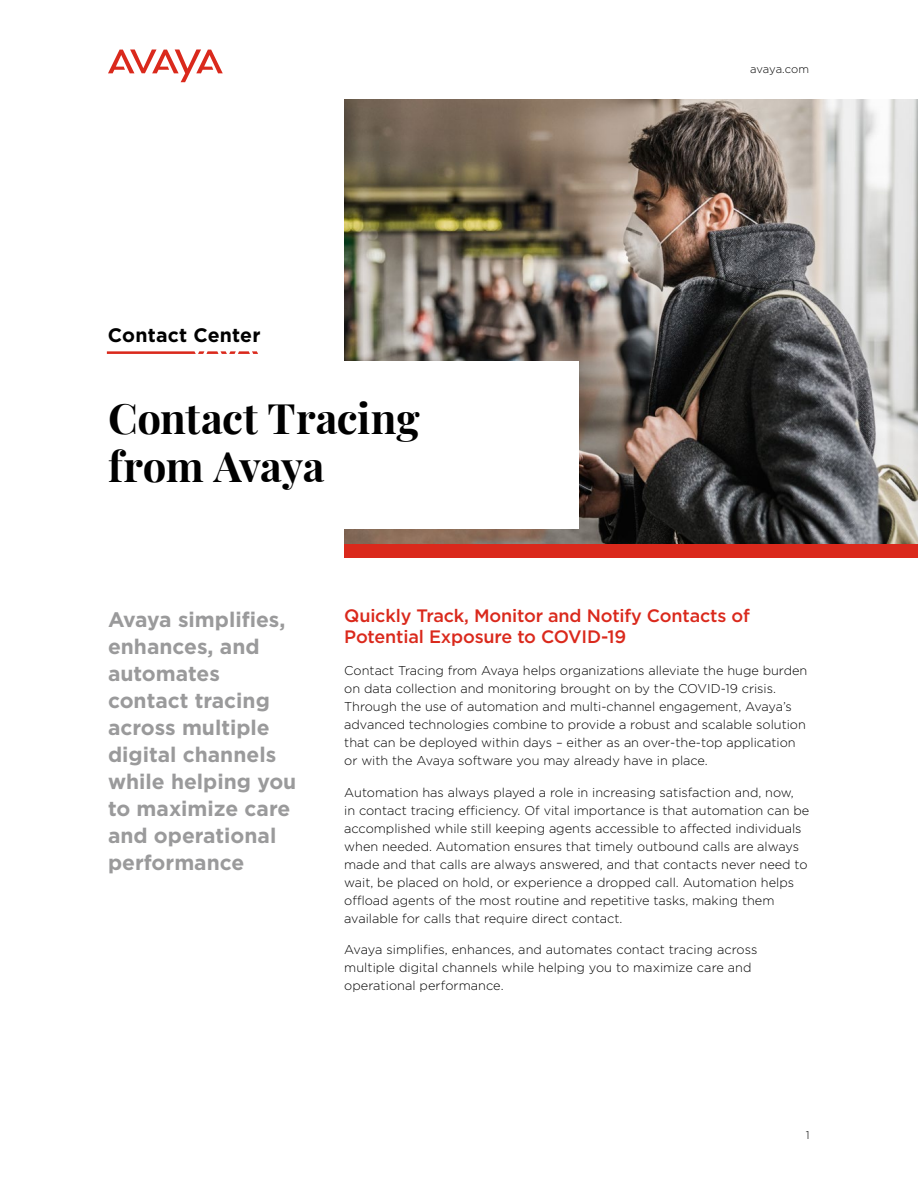
<style>
.page{position:relative;width:918px;height:1188px;background:#fff}
.page>*{position:absolute;margin:0;border:0;box-sizing:border-box;transform-origin:0 0}
.t1{font:700 42px/48px "Playfair Display";letter-spacing:-.01em;color:#000}
.t2{font:700 21px/27px "Gotham";color:#9a9a9b}
.t3{font:700 19.5px "Gotham";letter-spacing:.01em;color:#000}
.t4{font:500 18px/21.6px "Gotham";letter-spacing:-.01em;color:#da291c}
.t5{font:300 12.75px/18px "Gotham";color:#000}
.t6{font:300 11.25px "Gotham";letter-spacing:-.01em;color:#000}
</style>
<div class="page">
<img style="left:344px;top:99px;width:574px;height:445px">
<svg style="left:107px;top:351px;width:151px;height:3px"></svg>
<svg style="left:108px;top:49px;width:115px;height:33px"></svg>
<div style="left:344px;top:545px;width:574px;height:13px;background:#da291c"></div>
<div style="left:0;top:362px;width:578px;height:167px;background:#fff"></div>
<h3 class="t3" style="left:108px;top:322px;width:154px">Contact Center</h3>
<h1 class="t1" style="left:108px;top:391px;width:313px">Contact Tracing from Avaya</h1>
<p class="t6" style="left:750px;top:62px;width:60px">avaya.com</p>
<h2 class="t2" style="left:108px;top:606px;width:190px">Avaya simplifies, enhances, and automates contact tracing across multiple digital channels while helping you to maximize care and operational performance</h2>
<h3 class="t4" style="left:344px;top:604px;width:407px">Quickly Track, Monitor and Notify Contacts of<br>Potential Exposure to COVID-19</h3>
<p class="t5" style="left:344px;top:661px;width:465px">Contact Tracing from Avaya helps organizations alleviate the huge burden on data collection and monitoring brought on by the COVID-19 crisis.<br>Through the use of automation and multi-channel engagement, Avaya’s advanced technologies combine to provide a robust and scalable solution that can be deployed within days – either as an over-the-top application or with the Avaya software you may already have in place.</p>
<p class="t5" style="left:344px;top:783px;width:467px">Automation has always played a role in increasing satisfaction and, now,<br>in contact tracing efficiency. Of vital importance is that automation can be accomplished while still keeping agents accessible to affected individuals when needed. Automation ensures that timely outbound calls are always made and that calls are always answered, and that contacts never need to wait, be placed on hold, or experience a dropped call. Automation helps offload agents of the most routine and repetitive tasks, making them available for calls that require direct contact.</p>
<p class="t5" style="left:344px;top:940px;width:415px">Avaya simplifies, enhances, and automates contact tracing across multiple digital channels while helping you to maximize care and operational performance.</p>
<p class="t6" style="left:806px;top:1128px;width:5px">1</p>
</div>
